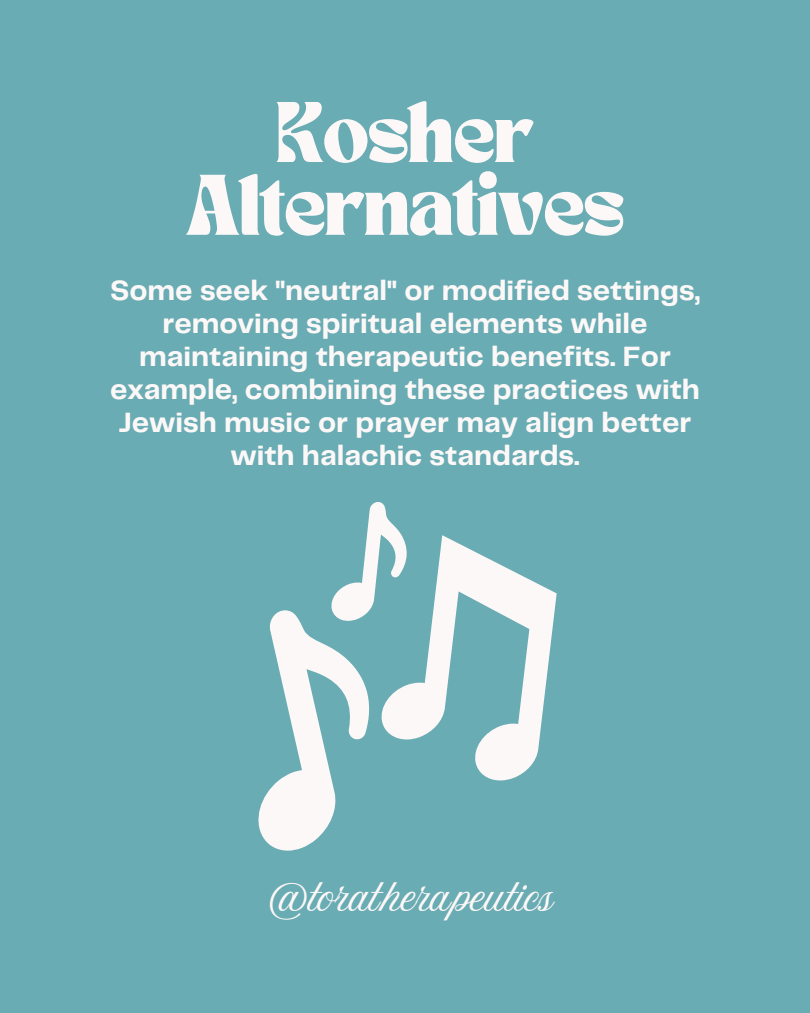
<style>
.page{position:relative;width:810px;height:1013px;background:#fff}
.page>*{position:absolute;margin:0;border:0;box-sizing:border-box;transform-origin:0 0}
.t1{font:60px/72.8px "TANNIMBUS";letter-spacing:-.015em;color:#fdf8f8;text-align:center}
.t2{font:38px "Amoresa";letter-spacing:-.02em;color:#fdf8f8}
.t3{font:700 29px/33px "Telegraf";color:#fdf8f8;text-align:center}
</style>
<div class="page">
<div style="left:0;top:0;width:810px;height:1012px;background:#69acb3"></div>
<svg style="left:407px;top:535px;width:150px;height:245px"></svg>
<svg style="left:258px;top:502px;width:149px;height:348px"></svg>
<p class="t1" style="left:186px;top:103px;width:440px">Kosher<br>Alternatives</p>
<h1 class="t3" style="left:110px;top:275px;width:591px">Some seek "neutral" or modified settings, removing spiritual elements while maintaining therapeutic benefits. For example, combining these practices with Jewish music or prayer may align better with halachic standards.</h1>
<p class="t2" style="left:269px;top:876px;width:286px">@toratherapeutics</p>
</div>
